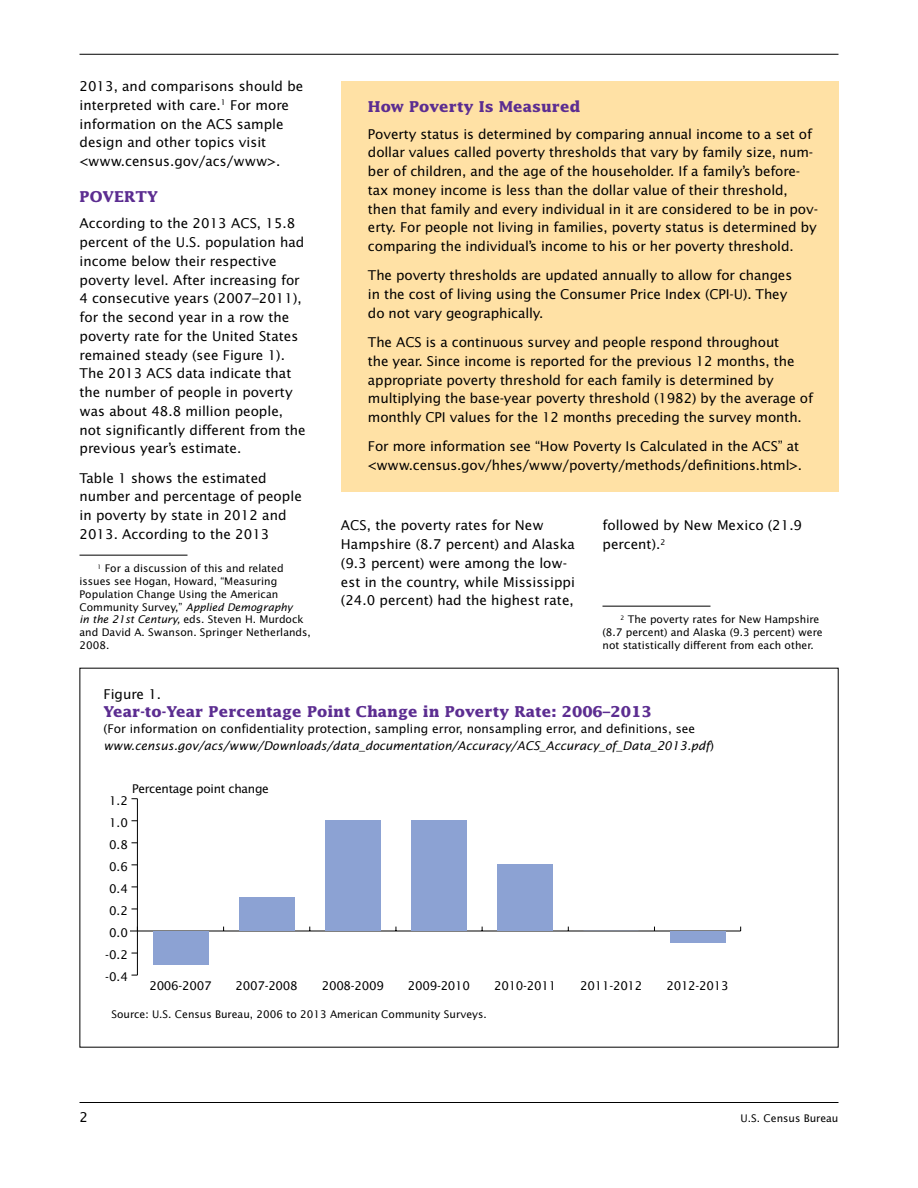
<style>
.page{position:relative;width:918px;height:1188px;background:#fff}
.page>*{position:absolute;margin:0;border:0;box-sizing:border-box;transform-origin:0 0}
.Title_Text_Box{font:700 15px "Lucida";color:#5c2d91}
.subhead1{font:700 15px "Lucida";color:#5c2d91}
.Body_text{font:13.5px/18.8px "Lucida Sans";letter-spacing:-.01em;color:#000}
.body_text{font:13.5px/18.8px "Lucida Sans";color:#000}
.t1{font:12px/16.5px "Lucida Sans";color:#000}
.t2{font:12px "Lucida Sans";letter-spacing:-.025em;color:#000}
.footnote{font:10.5px/12.8px "Lucida Sans";color:#000}
.s1{font-style:italic}
</style>
<div class="page">
<hr style="left:80px;top:1102px;width:758px;height:1px;background:#000">
<hr style="left:80px;top:54px;width:758px;height:1px;background:#000">
<hr style="left:80px;top:555px;width:108px;height:1px;background:#000">
<hr style="left:603px;top:606px;width:108px;height:1px;background:#000">
<hr style="left:137px;top:931px;width:604px;height:1px;background:#000">
<hr style="left:137px;top:799px;width:1px;height:176px;background:#000">
<svg style="left:130px;top:927px;width:8px;height:5px"></svg>
<div style="left:153px;top:931px;width:55px;height:33px;background:#8ca2d3"></div>
<div style="left:239px;top:898px;width:55px;height:33px;background:#8ca2d3"></div>
<div style="left:325px;top:821px;width:55px;height:110px;background:#8ca2d3"></div>
<div style="left:411px;top:821px;width:56px;height:110px;background:#8ca2d3"></div>
<div style="left:498px;top:865px;width:55px;height:66px;background:#8ca2d3"></div>
<div style="left:670px;top:931px;width:55px;height:11px;background:#8ca2d3"></div>
<div style="left:341px;top:81px;width:497px;height:411px;background:#ffe1a5"></div>
<p class="body_text" style="left:80px;top:77px;width:225px">2013, and comparisons should be interpreted with care.<sup>1</sup> For more information on the ACS sample design and other topics visit &lt;www.census.gov/acs/www&gt;.</p>
<p class="subhead1" style="left:80px;top:188px;width:80px">POVERTY</p>
<p class="body_text" style="left:80px;top:214px;width:228px">According to the 2013 ACS, 15.8 percent of the U.S. population had income below their respective poverty level. After increasing for<br>4 consecutive years (2007–2011), for the second year in a row the poverty rate for the United States remained steady (see Figure 1).<br>The 2013 ACS data indicate that the number of people in poverty was about 48.8 million people, not significantly different from the previous year’s estimate.</p>
<p class="body_text" style="left:80px;top:469px;width:224px">Table 1 shows the estimated number and percentage of people in poverty by state in 2012 and<br>2013. According to the 2013</p>
<p class="footnote" style="left:80px;top:562px;width:233px;text-indent:18px"><sup>1</sup> For a discussion of this and related issues see Hogan, Howard, “Measuring Population Change Using the American Community Survey,” <span class="s1">Applied Demography<br>in the 21st Century,</span> eds. Steven H. Murdock and David A. Swanson. Springer Netherlands, 2008.</p>
<p class="Title_Text_Box" style="left:368px;top:98px;width:214px">How Poverty Is Measured</p>
<p class="Body_text" style="left:368px;top:125px;width:452px">Poverty status is determined by comparing annual income to a set of dollar values called poverty thresholds that vary by family size, num&shy;ber of children, and the age of the householder. If a family’s before&shy;tax money income is less than the dollar value of their threshold, then that family and every individual in it are considered to be in pov&shy;erty. For people not living in families, poverty status is determined by comparing the individual’s income to his or her poverty threshold.</p>
<p class="Body_text" style="left:368px;top:266px;width:426px">The poverty thresholds are updated annually to allow for changes in the cost of living using the Consumer Price Index (CPI-U). They do not vary geographically.</p>
<p class="Body_text" style="left:368px;top:333px;width:447px">The ACS is a continuous survey and people respond throughout<br>the year. Since income is reported for the previous 12 months, the appropriate poverty threshold for each family is determined by multiplying the base-year poverty threshold (1982) by the average of monthly CPI values for the 12 months preceding the survey month.</p>
<p class="Body_text" style="left:368px;top:437px;width:436px">For more information see “How Poverty Is Calculated in the ACS” at &lt;www.census.gov/hhes/www/poverty/methods/definitions.html&gt;.</p>
<p class="Body_text" style="left:341px;top:516px;width:236px">ACS, the poverty rates for New Hampshire (8.7 percent) and Alaska (9.3 percent) were among the low&shy;est in the country, while Mississippi (24.0 percent) had the highest rate,</p>
<p class="Body_text" style="left:603px;top:516px;width:201px">followed by New Mexico (21.9 percent).<sup>2</sup></p>
<p class="footnote" style="left:602px;top:613px;width:222px;text-indent:18px"><sup>2</sup> The poverty rates for New Hampshire (8.7 percent) and Alaska (9.3 percent) were not statistically different from each other.</p>
<p class="Body_text" style="left:103px;top:685px;width:59px">Figure 1.</p>
<p class="Title_Text_Box" style="left:103px;top:702px;width:550px">Year-to-Year Percentage Point Change in Poverty Rate: 2006–2013</p>
<p class="t1" style="left:103px;top:721px;width:612px">(For information on confidentiality protection, sampling error, nonsampling error, and definitions, see <span class="s1">www.census.gov/acs/www/Downloads/data_documentation/Accuracy/ACS_Accuracy_of_Data_2013.pdf</span>)</p>
<p class="t2" style="left:132px;top:782px;width:138px">Percentage point change</p>
<p class="t1" style="left:109px;top:793px;width:20px">1.2</p>
<p class="t1" style="left:109px;top:815px;width:20px">1.0</p>
<p class="t1" style="left:109px;top:837px;width:20px">0.8</p>
<p class="t1" style="left:109px;top:859px;width:20px">0.6</p>
<p class="t1" style="left:109px;top:881px;width:20px">0.4</p>
<p class="t1" style="left:109px;top:903px;width:20px">0.2</p>
<p class="t1" style="left:109px;top:925px;width:20px">0.0</p>
<p class="t1" style="left:105px;top:947px;width:24px">-0.2</p>
<p class="t1" style="left:105px;top:969px;width:24px">-0.4</p>
<p class="t2" style="left:149px;top:979px;width:64px">2006-2007</p>
<p class="t2" style="left:236px;top:979px;width:64px">2007-2008</p>
<p class="t2" style="left:322px;top:979px;width:64px">2008-2009</p>
<p class="t2" style="left:408px;top:979px;width:64px">2009-2010</p>
<p class="t2" style="left:494px;top:979px;width:64px">2010-2011</p>
<p class="t2" style="left:580px;top:979px;width:64px">2011-2012</p>
<p class="t2" style="left:666px;top:979px;width:64px">2012-2013</p>
<p class="footnote" style="left:111px;top:1008px;width:377px">Source: U.S. Census Bureau, 2006 to 2013 American Community Surveys.</p>
<p class="Body_text" style="left:80px;top:1108px;width:10px">2</p>
<p class="footnote" style="left:741px;top:1112px;width:99px">U.S. Census Bureau</p>
</div>
